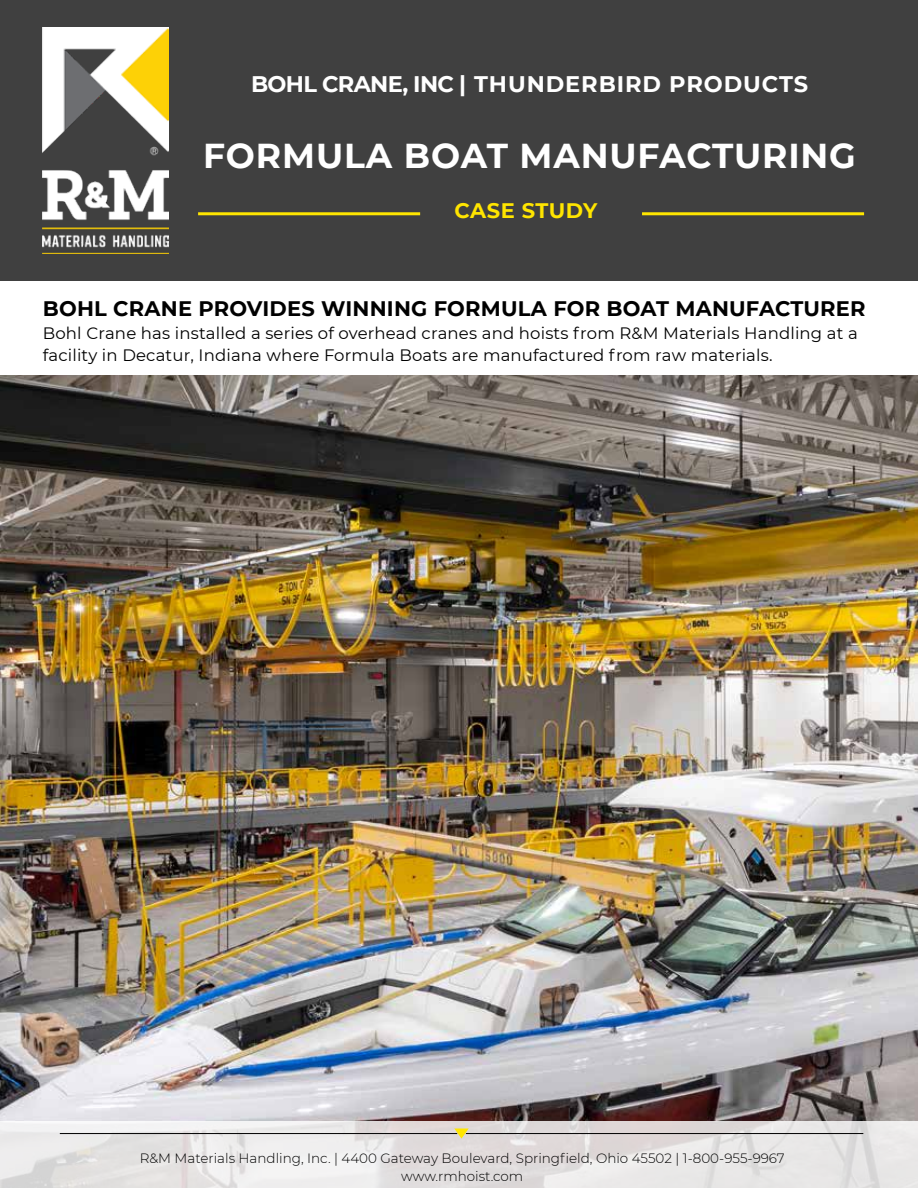
<style>
.page{position:relative;width:918px;height:1188px;background:#fff}
.page>*{position:absolute;margin:0;border:0;box-sizing:border-box;transform-origin:0 0}
.t1{font:700 34.5px "Montserrat";letter-spacing:.025em;color:#fff}
.t2{font:700 22.5px "Montserrat";letter-spacing:.04em;color:#fff}
.t3{font:700 21px "Montserrat";letter-spacing:.01em;color:#000}
.t4{font:700 21px "Montserrat";letter-spacing:.015em;color:#ffe500}
.t5{font:16.5px/22.5px "Montserrat";letter-spacing:.01em;color:#000}
.t6{font:300 13.5px/18px "Montserrat";color:#000;text-align:center}
</style>
<div class="page">
<img style="left:0;top:376px;width:918px;height:745px">
<div style="left:0;top:0;width:918px;height:281px;background:#404040"></div>
<hr style="left:642px;top:212px;width:222px;height:3px;background:#ffe600">
<hr style="left:198px;top:212px;width:222px;height:3px;background:#ffe600">
<img style="left:43px;top:27px;width:125px;height:227px">
<svg style="left:0;top:1121px;width:918px;height:67px;fill:#e7e6e5"></svg>
<hr style="left:60px;top:1133px;width:397px;height:1px;background:#000">
<hr style="left:466px;top:1133px;width:397px;height:1px;background:#000">
<svg style="left:454px;top:1128px;width:15px;height:11px"></svg>
<h2 class="t2" style="left:251px;top:68px;width:559px">BOHL CRANE, INC | THUNDERBIRD PRODUCTS</h2>
<h1 class="t1" style="left:203px;top:131px;width:654px">FORMULA BOAT MANUFACTURING</h1>
<p class="t4" style="left:455px;top:195px;width:144px">CASE STUDY</p>
<p class="t3" style="left:43px;top:294px;width:824px">BOHL CRANE PROVIDES WINNING FORMULA FOR BOAT MANUFACTURER</p>
<p class="t5" style="left:43px;top:321px;width:817px">Bohl Crane has installed a series of overhead cranes and hoists from R&amp;M Materials Handling at a facility in Decatur, Indiana where Formula Boats are manufactured from raw materials.</p>
<p class="t6" style="left:140px;top:1149px;width:647px">R&amp;M Materials Handling, Inc. | 4400 Gateway Boulevard, Springfield, Ohio 45502 | 1-800-955-9967 www.rmhoist.com</p>
</div>
